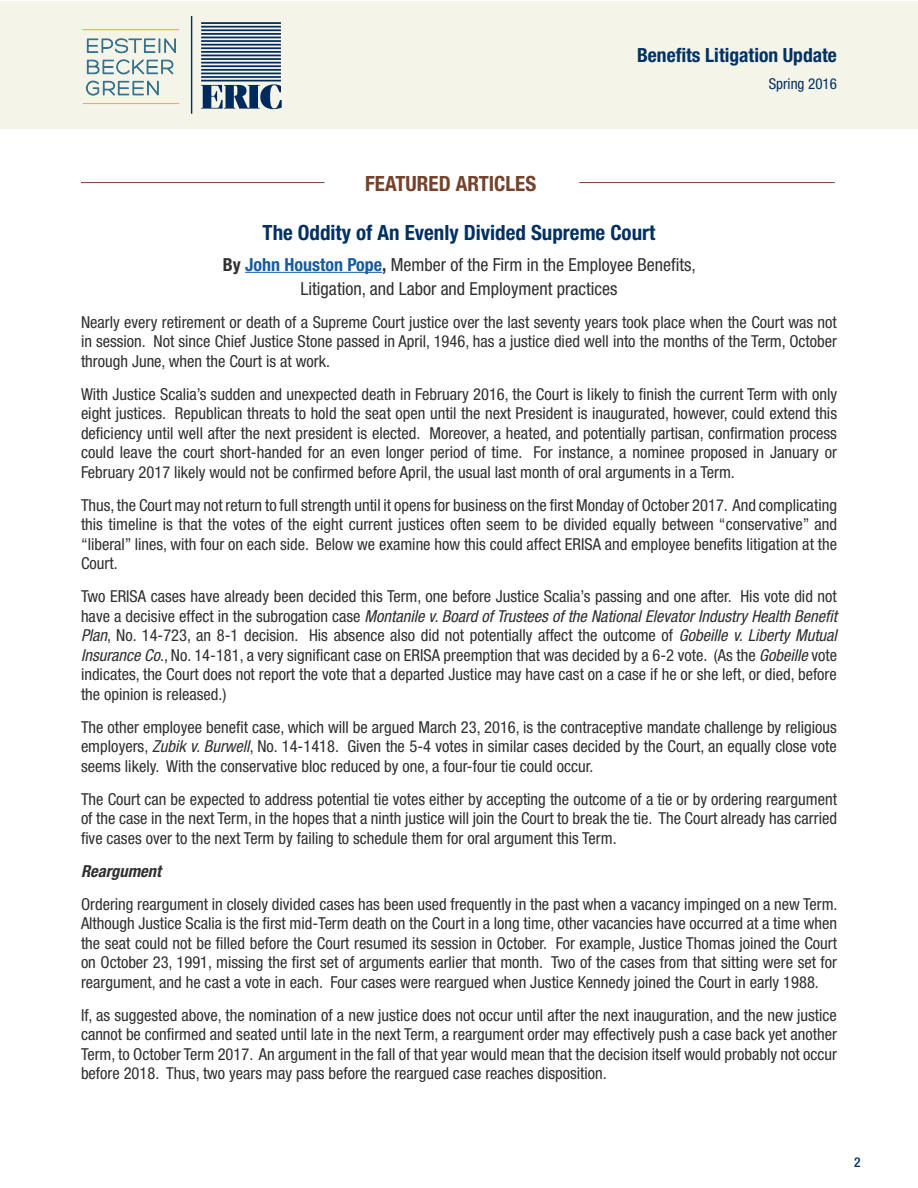
<style>
.page{position:relative;width:918px;height:1188px;background:#fff}
.page>*{position:absolute;margin:0;border:0;box-sizing:border-box;transform-origin:0 0}
.t1{font:700 condensed 21px "Helvetica Neue LT";color:#003163}
.t2{font:700 condensed 21px "Helvetica Neue LT";color:#75422b}
.t3{font:700 condensed 19.5px "Helvetica Neue LT";color:#003163}
.t4{font:condensed 18px/24px "Helvetica Neue LT";color:#312f30;text-align:center}
.Body_Text{font:condensed 16.5px/19.5px "Helvetica Neue LT";color:#312f30;text-align:justify}
.Body_Text-2{font:italic 700 condensed 16.5px "Helvetica Neue LT";color:#312f30}
.t5{font:condensed 15px "Helvetica Neue LT";color:#003163}
.t6{font:500 condensed 13.5px "Helvetica Neue LT";color:#003163}
.s1{font-weight:700}
.s2{font-weight:700;color:#175d9e}
.s3{font-style:italic}
</style>
<div class="page">
<div style="left:1px;top:1px;width:917px;height:128px;background:#f4f4e8"></div>
<svg style="left:86px;top:38px;width:90px;height:58px"></svg>
<hr style="left:83px;top:103px;width:96px;height:1px;background:#ffb500">
<hr style="left:83px;top:29px;width:96px;height:1px;background:#ffb500">
<svg style="left:201px;top:84px;width:81px;height:25px"></svg>
<hr style="left:201px;top:80px;width:80px;height:1px;background:#00295c">
<hr style="left:201px;top:76px;width:80px;height:2px;background:#00295c">
<hr style="left:201px;top:73px;width:80px;height:1px;background:#00295c">
<hr style="left:201px;top:69px;width:80px;height:2px;background:#00295c">
<hr style="left:201px;top:65px;width:80px;height:2px;background:#00295c">
<hr style="left:201px;top:62px;width:80px;height:2px;background:#00295c">
<hr style="left:201px;top:58px;width:80px;height:2px;background:#00295c">
<hr style="left:201px;top:55px;width:80px;height:1px;background:#00295c">
<hr style="left:201px;top:51px;width:80px;height:2px;background:#00295c">
<hr style="left:201px;top:47px;width:80px;height:2px;background:#00295c">
<hr style="left:201px;top:44px;width:80px;height:2px;background:#00295c">
<hr style="left:201px;top:40px;width:80px;height:2px;background:#00295c">
<hr style="left:201px;top:37px;width:80px;height:1px;background:#00295c">
<hr style="left:201px;top:33px;width:80px;height:2px;background:#00295c">
<hr style="left:201px;top:29px;width:80px;height:2px;background:#00295c">
<hr style="left:201px;top:26px;width:80px;height:2px;background:#00295c">
<hr style="left:201px;top:22px;width:80px;height:2px;background:#00295c">
<hr style="left:191px;top:16px;width:1px;height:98px;background:#003163">
<hr style="left:245px;top:272px;width:137px;height:1px;background:#175d9e">
<hr style="left:579px;top:182px;width:256px;height:1px;background:#75422b">
<hr style="left:81px;top:182px;width:243px;height:1px;background:#75422b">
<p class="t3" style="left:637px;top:43px;width:201px">Benefits Litigation Update</p>
<p class="t5" style="left:769px;top:75px;width:70px">Spring 2016</p>
<p class="t2" style="left:365px;top:170px;width:173px">FEATURED ARTICLES</p>
<p class="t1" style="left:263px;top:220px;width:394px">The Oddity of An Evenly Divided Supreme Court</p>
<p class="t4" style="left:223px;top:252px;width:475px"><span class="s1">By</span> <span class="s2">John Houston Pope</span><span class="s1">,</span> Member of the Firm in the Employee Benefits,<br>Litigation, and Labor and Employment practices</p>
<p class="Body_Text" style="left:81px;top:312px;width:758px">Nearly every retirement or death of a Supreme Court justice over the last seventy years took place when the Court was not in session. Not since Chief Justice Stone passed in April, 1946, has a justice died well into the months of the Term, October through June, when the Court is at work.</p>
<p class="Body_Text" style="left:81px;top:384px;width:758px">With Justice Scalia’s sudden and unexpected death in February 2016, the Court is likely to finish the current Term with only eight justices. Republican threats to hold the seat open until the next President is inaugurated, however, could extend this deficiency until well after the next president is elected. Moreover, a heated, and potentially partisan, confirmation process could leave the court short-handed for an even longer period of time. For instance, a nominee proposed in January or February 2017 likely would not be confirmed before April, the usual last month of oral arguments in a Term.</p>
<p class="Body_Text" style="left:81px;top:495px;width:758px">Thus, the Court may not return to full strength until it opens for business on the first Monday of October 2017. And complicating this timeline is that the votes of the eight current justices often seem to be divided equally between “conservative” and “liberal” lines, with four on each side. Below we examine how this could affect ERISA and employee benefits litigation at the Court.</p>
<p class="Body_Text" style="left:81px;top:586px;width:758px">Two ERISA cases have already been decided this Term, one before Justice Scalia’s passing and one after. His vote did not have a decisive effect in the subrogation case <span class="s3">Montanile v. Board of Trustees of the National Elevator Industry Health Benefit Plan</span>, No. 14-723, an 8-1 decision. His absence also did not potentially affect the outcome of <span class="s3">Gobeille v. Liberty Mutual Insurance Co</span>., No. 14-181, a very significant case on ERISA preemption that was decided by a 6-2 vote. (As the <span class="s3">Gobeille</span> vote indicates, the Court does not report the vote that a departed Justice may have cast on a case if he or she left, or died, before the opinion is released.)</p>
<p class="Body_Text" style="left:81px;top:717px;width:758px">The other employee benefit case, which will be argued March 23, 2016, is the contraceptive mandate challenge by religious employers, <span class="s3">Zubik v. Burwell</span>, No. 14-1418. Given the 5-4 votes in similar cases decided by the Court, an equally close vote seems likely. With the conservative bloc reduced by one, a four-four tie could occur.</p>
<p class="Body_Text" style="left:81px;top:789px;width:758px">The Court can be expected to address potential tie votes either by accepting the outcome of a tie or by ordering reargument of the case in the next Term, in the hopes that a ninth justice will join the Court to break the tie. The Court already has carried five cases over to the next Term by failing to schedule them for oral argument this Term.</p>
<p class="Body_Text-2" style="left:81px;top:861px;width:82px">Reargument</p>
<p class="Body_Text" style="left:81px;top:894px;width:758px">Ordering reargument in closely divided cases has been used frequently in the past when a vacancy impinged on a new Term.<br>Although Justice Scalia is the first mid-Term death on the Court in a long time, other vacancies have occurred at a time when the seat could not be filled before the Court resumed its session in October. For example, Justice Thomas joined the Court on October 23, 1991, missing the first set of arguments earlier that month. Two of the cases from that sitting were set for reargument, and he cast a vote in each. Four cases were reargued when Justice Kennedy joined the Court in early 1988.</p>
<p class="Body_Text" style="left:81px;top:1005px;width:758px">If, as suggested above, the nomination of a new justice does not occur until after the next inauguration, and the new justice cannot be confirmed and seated until late in the next Term, a reargument order may effectively push a case back yet another Term, to October Term 2017. An argument in the fall of that year would mean that the decision itself would probably not occur before 2018. Thus, two years may pass before the reargued case reaches disposition.</p>
<p class="t6" style="left:854px;top:1154px;width:8px">2</p>
</div>
